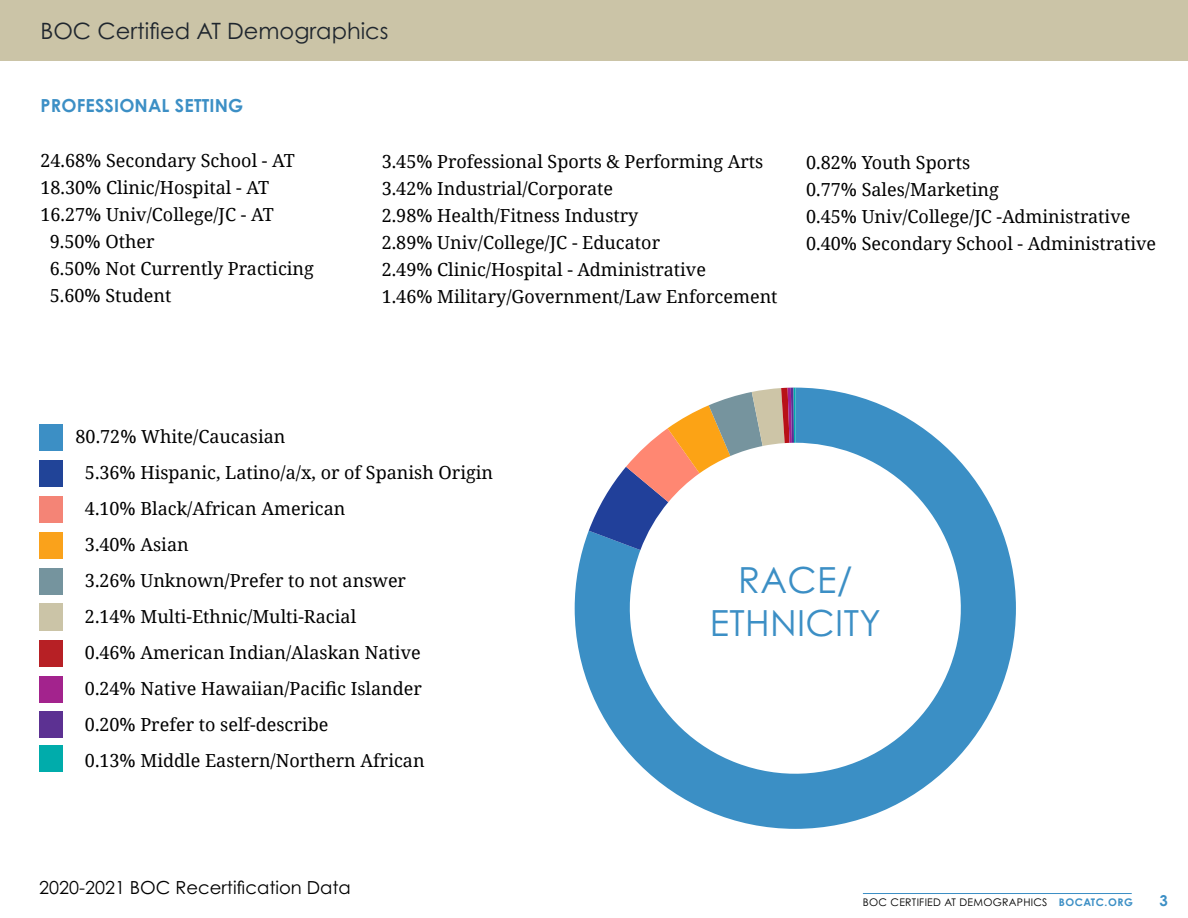
<style>
.page{position:relative;width:1188px;height:918px;background:#fff}
.page>*{position:absolute;margin:0;border:0;box-sizing:border-box;transform-origin:0 0}
.t1{font:36px/43.2px "Century Gothic Pro";letter-spacing:.01em;color:#3c8fc5;text-align:center}
.t2{font:22.5px "Century Gothic Pro";color:#1f262e}
.t3{font:18px/36px "Noto Serif";color:#000}
.t4{font:18px "Century Gothic Pro";color:#000}
.t5{font:700 18px "Century Gothic Pro";letter-spacing:.01em;color:#3c8fc5}
.t6{font:700 15px "Century Gothic Pro";color:#3c8fc5}
.t7{font:10.5px "Century Gothic Pro";letter-spacing:.025em;color:#000}
.s1{font-weight:700;color:#3c8fc5}
</style>
<div class="page">
<hr style="left:863px;top:893px;width:269px;height:1px;background:#3c8fc5">
<svg style="left:575px;top:388px;width:441px;height:441px"></svg>
<svg style="left:589px;top:388px;width:206px;height:162px"></svg>
<div style="left:0;top:0;width:1188px;height:61px;background:#cbc4a7"></div>
<div style="left:39px;top:424px;width:24px;height:28px;background:#3c8fc5"></div>
<div style="left:39px;top:460px;width:24px;height:28px;background:#214498"></div>
<div style="left:39px;top:496px;width:24px;height:28px;background:#f48476"></div>
<div style="left:39px;top:532px;width:24px;height:28px;background:#faa21b"></div>
<div style="left:39px;top:568px;width:24px;height:28px;background:#75949e"></div>
<div style="left:39px;top:603px;width:24px;height:27px;background:#cbc4a7"></div>
<div style="left:39px;top:604px;width:24px;height:28px;background:#cbc4a7"></div>
<div style="left:39px;top:640px;width:24px;height:28px;background:#b72025"></div>
<div style="left:39px;top:676px;width:24px;height:28px;background:#a3238d"></div>
<div style="left:39px;top:711px;width:24px;height:27px;background:#5c3192"></div>
<div style="left:39px;top:746px;width:24px;height:26px;background:#00acab"></div>
<p class="t2" style="left:40px;top:17px;width:350px">BOC Certified AT Demographics</p>
<p class="t5" style="left:40px;top:94px;width:204px">PROFESSIONAL SETTING</p>
<p class="t3" style="left:40px;top:142px;width:256px">24.68% Secondary School - AT</p>
<p class="t3" style="left:40px;top:169px;width:230px">18.30% Clinic/Hospital - AT</p>
<p class="t3" style="left:40px;top:196px;width:235px">16.27% Univ/College/JC - AT</p>
<p class="t3" style="left:50px;top:223px;width:106px">9.50% Other</p>
<p class="t3" style="left:50px;top:250px;width:266px">6.50% Not Currently Practicing</p>
<p class="t3" style="left:50px;top:277px;width:123px">5.60% Student</p>
<p class="t3" style="left:382px;top:147px;width:397px;line-height:27px">3.45% Professional Sports &amp; Performing Arts 3.42% Industrial/Corporate<br>2.98% Health/Fitness Industry<br>2.89% Univ/College/JC - Educator<br>2.49% Clinic/Hospital - Administrative<br>1.46% Military/Government/Law Enforcement</p>
<p class="t3" style="left:806px;top:148px;width:352px;line-height:27px">0.82% Youth Sports<br>0.77% Sales/Marketing<br>0.45% Univ/College/JC -Administrative<br>0.40% Secondary School - Administrative</p>
<p class="t3" style="left:85px;top:418px;width:410px;text-indent:-9px">80.72% White/Caucasian<br>5.36% Hispanic, Latino/a/x, or of Spanish Origin 4.10% Black/African American<br>3.40% Asian<br>3.26% Unknown/Prefer to not answer<br>2.14% Multi-Ethnic/Multi-Racial<br>0.46% American Indian/Alaskan Native<br>0.24% Native Hawaiian/Pacific Islander<br>0.20% Prefer to self-describe<br>0.13% Middle Eastern/Northern African</p>
<p class="t4" style="left:39px;top:876px;width:313px">2020-2021 BOC Recertification Data</p>
<h1 class="t1" style="left:710px;top:558px;width:172px">RACE/<br>ETHNICITY</h1>
<p class="t7" style="left:863px;top:896px;width:271px">BOC CERTIFIED AT DEMOGRAPHICS <span class="s1">BOCATC.ORG</span></p>
<p class="t6" style="left:1159px;top:891px;width:10px">3</p>
</div>
